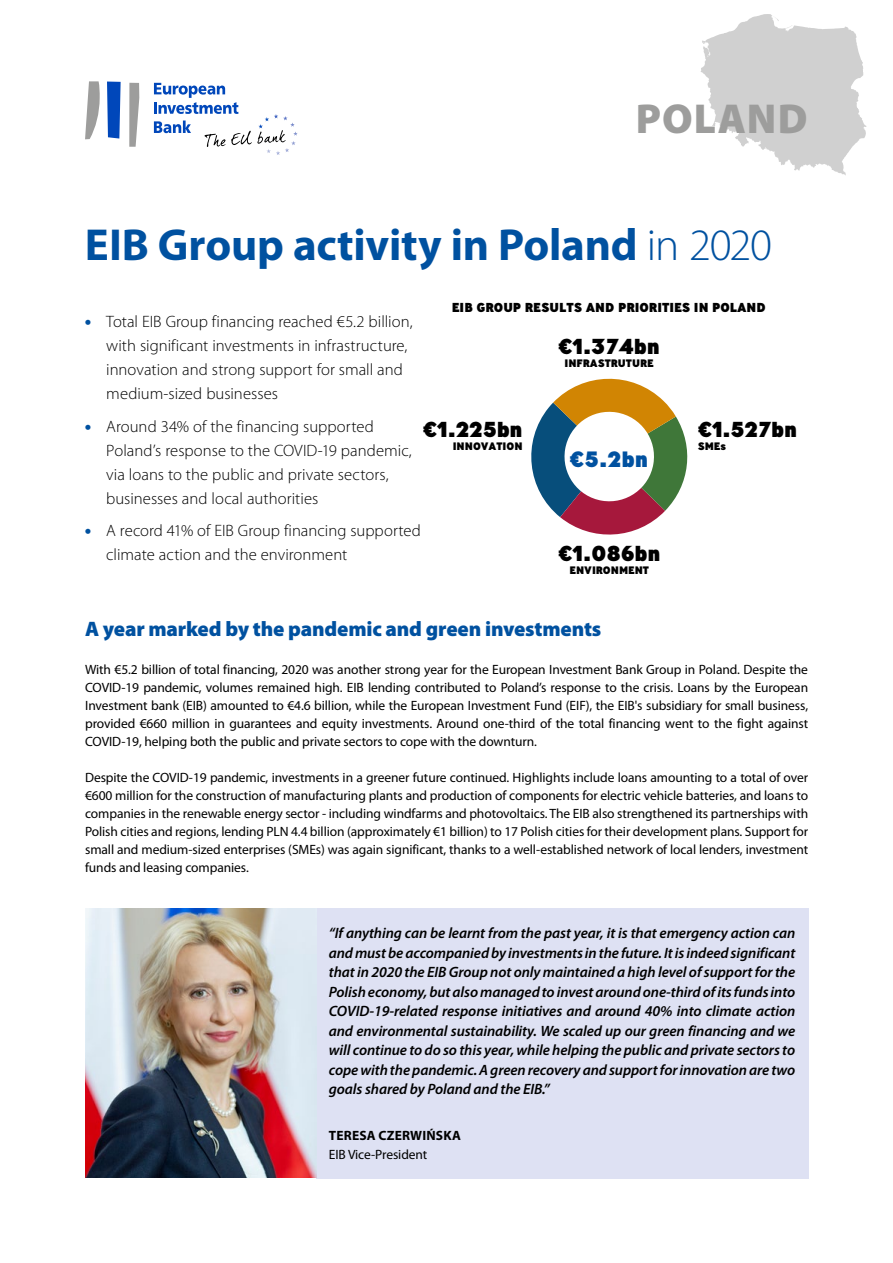
<style>
.page{position:relative;width:893px;height:1263px;background:#fff}
.page>*{position:absolute;margin:0;border:0;box-sizing:border-box;transform-origin:0 0}
.t1{font:700 45px "Myriad Pro";letter-spacing:-.005em;color:#0051a0}
.t2{font:900 42px "Myriad Pro";letter-spacing:.03em;color:#9d9d9c}
.t3{font:800 22.2px "Ministry";color:#0051a0}
.t4{font:800 21.6px "Ministry";letter-spacing:-.01em;color:#000}
.t5{font:900 21px "Myriad Pro";letter-spacing:-.01em;color:#0051a0}
.t6{font:300 16.5px/24px "Myriad Pro";color:#000}
.t7{font:italic 600 15px/19.5px "Myriad Pro";letter-spacing:-.005em;color:#000;text-align:justify}
.t8{font:13.5px/18px "Myriad Pro";letter-spacing:-.005em;color:#000;text-align:justify}
.t9{font:700 13.5px "Myriad Pro";letter-spacing:.015em;color:#000}
.t10{font:800 13.05px "Ministry";color:#000}
.t11{font:800 10.8px "Ministry";color:#000}
.s1{font-weight:300}
.s2{font-weight:900;font-size:18px;color:#0051a0}
</style>
<div class="page">
<svg style="left:701px;top:14px;width:166px;height:161px"></svg>
<svg style="left:85px;top:81px;width:15px;height:58px"></svg>
<svg style="left:107px;top:82px;width:14px;height:57px"></svg>
<svg style="left:129px;top:83px;width:10px;height:64px"></svg>
<svg style="left:154px;top:83px;width:144px;height:72px"></svg>
<div style="left:316px;top:908px;width:492px;height:270px;background:#dee1f3"></div>
<img style="left:85px;top:908px;width:231px;height:270px">
<svg style="left:531px;top:378px;width:157px;height:157px"></svg>
<h2 class="t2" style="left:636px;top:95px;width:173px">POLAND</h2>
<h1 class="t1" style="left:85px;top:220px;width:688px">EIB Group activity in Poland <span class="s1">in 2020</span></h1>
<p class="t10" style="left:452px;top:299px;width:315px">EIB GROUP RESULTS AND PRIORITIES IN POLAND</p>
<p class="t6" style="left:106px;top:310px;width:308px;text-indent:-21px"><span class="s2">•</span> Total EIB Group financing reached €5.2 billion, with significant investments in infrastructure, innovation and strong support for small and medium-sized businesses</p>
<p class="t6" style="left:106px;top:414px;width:307px;text-indent:-21px"><span class="s2">•</span> Around 34% of the financing supported Poland’s response to the COVID-19 pandemic, via loans to the public and private sectors, businesses and local authorities</p>
<p class="t6" style="left:106px;top:519px;width:316px;text-indent:-21px"><span class="s2">•</span> A record 41% of EIB Group financing supported climate action and the environment</p>
<h3 class="t4" style="left:423px;top:415px;width:101px">€1.225bn</h3>
<p class="t11" style="left:453px;top:439px;width:71px">INNOVATION</p>
<h3 class="t4" style="left:558px;top:332px;width:103px">€1.374bn</h3>
<p class="t11" style="left:564px;top:356px;width:91px">INFRASTRUTURE</p>
<h3 class="t3" style="left:570px;top:444px;width:80px">€5.2bn</h3>
<h3 class="t4" style="left:558px;top:539px;width:104px">€1.086bn</h3>
<p class="t11" style="left:569px;top:563px;width:81px">ENVIRONMENT</p>
<h3 class="t4" style="left:698px;top:415px;width:101px">€1.527bn</h3>
<p class="t11" style="left:698px;top:439px;width:30px">SMEs</p>
<h3 class="t5" style="left:85px;top:617px;width:518px">A year marked by the pandemic and green investments</h3>
<p class="t8" style="left:85px;top:661px;width:725px">With €5.2 billion of total financing, 2020 was another strong year for the European Investment Bank Group in Poland. Despite the COVID-19 pandemic, volumes remained high. EIB lending contributed to Poland’s response to the crisis. Loans by the European Investment bank (EIB) amounted to €4.6 billion, while the European Investment Fund (EIF), the EIB's subsidiary for small business, provided €660 million in guarantees and equity investments. Around one-third of the total financing went to the fight against COVID-19, helping both the public and private sectors to cope with the downturn.</p>
<p class="t8" style="left:85px;top:769px;width:725px">Despite the COVID-19 pandemic, investments in a greener future continued. Highlights include loans amounting to a total of over €600 million for the construction of manufacturing plants and production of components for electric vehicle batteries, and loans to companies in the renewable energy sector - including windfarms and photovoltaics. The EIB also strengthened its partnerships with Polish cities and regions, lending PLN 4.4 billion (approximately €1 billion) to 17 Polish cities for their development plans. Support for small and medium-sized enterprises (SMEs) was again significant, thanks to a well-established network of local lenders, investment funds and leasing companies.</p>
<p class="t7" style="left:329px;top:924px;width:468px">“If anything can be learnt from the past year, it is that emergency action can and must be accompanied by investments in the future. It is indeed significant that in 2020 the EIB Group not only maintained a high level of support for the Polish economy, but also managed to invest around one-third of its funds into COVID-19-related response initiatives and around 40% into climate action and environmental sustainability. We scaled up our green financing and we will continue to do so this year, while helping the public and private sectors to cope with the pandemic. A green recovery and support for innovation are two goals shared by Poland and the EIB.”</p>
<p class="t9" style="left:329px;top:1128px;width:133px">TERESA CZERWIŃSKA</p>
<p class="t8" style="left:329px;top:1146px;width:100px">EIB Vice-President</p>
</div>
